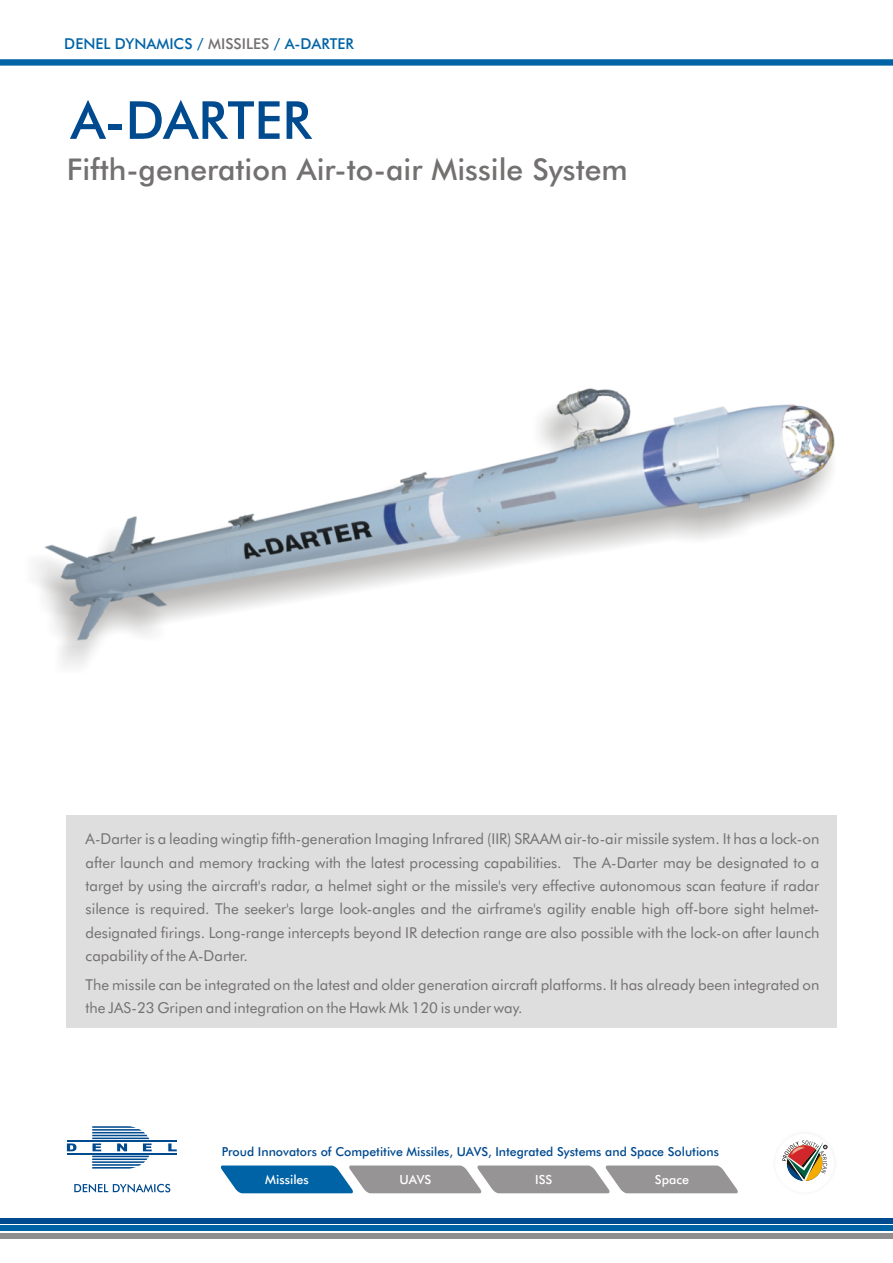
<style>
.page{position:relative;width:893px;height:1263px;background:#fff}
.page>*{position:absolute;margin:0;border:0;box-sizing:border-box;transform-origin:0 0}
.t1{font:500 52.5px "Futura BT";color:#004a8f}
.t2{font:500 30px "Futura BT";color:#737070}
.t3{font:15px/23.4px "Futura BT";color:#737070;text-align:justify}
.t4{font:500 15px "Futura BT";color:#0063a6}
.t5{font:500 12.6px "Futura BT";color:#fff}
.t6{font:500 12.45px "Futura BT";color:#004a8f}
.s1{color:#737070}
</style>
<div class="page">
<div style="left:67px;top:815px;width:770px;height:213px;background:#dedede"></div>
<div style="left:0;top:59px;width:893px;height:7px;background:#0063a6"></div>
<div style="left:0;top:1218px;width:893px;height:5px;background:#004a8f"></div>
<div style="left:0;top:1225px;width:893px;height:6px;background:#0063a6"></div>
<div style="left:0;top:1233px;width:893px;height:5px;background:#8f8f8f"></div>
<img style="left:45px;top:389px;width:790px;height:252px">
<svg style="left:782px;top:1140px;width:45px;height:41px"></svg>
<hr style="left:67px;top:1153px;width:110px;height:1px;background:#004a8f">
<hr style="left:67px;top:1140px;width:110px;height:2px;background:#004a8f">
<svg style="left:168px;top:1143px;width:9px;height:8px"></svg>
<svg style="left:92px;top:1126px;width:60px;height:42px"></svg>
<svg style="left:67px;top:1143px;width:9px;height:8px"></svg>
<svg style="left:74px;top:1184px;width:96px;height:8px"></svg>
<svg style="left:220px;top:1165px;width:518px;height:28px;background:#8196a4"></svg>
<p class="t4" style="left:64px;top:38px;width:291px">DENEL DYNAMICS / <span class="s1">MISSILES</span> / A-DARTER</p>
<h1 class="t1" style="left:71px;top:99px;width:243px">A-DARTER</h1>
<h2 class="t2" style="left:67px;top:157px;width:562px">Fifth-generation Air-to-air Missile System</h2>
<p class="t3" style="left:86px;top:829px;width:735px">A-Darter is a leading wingtip fifth-generation Imaging Infrared (IIR) SRAAM air-to-air missile system. It has a lock-on after launch and memory tracking with the latest processing capabilities. The A-Darter may be designated to a target by using the aircraft's radar, a helmet sight or the missile's very effective autonomous scan feature if radar silence is required. The seeker's large look-angles and the airframe's agility enable high off-bore sight helmet&shy;designated firings. Long-range intercepts beyond IR detection range are also possible with the lock-on after launch capability of the A-Darter.</p>
<p class="t3" style="left:86px;top:974px;width:735px">The missile can be integrated on the latest and older generation aircraft platforms. It has already been integrated on the JAS-23 Gripen and integration on the Hawk Mk 120 is under way.</p>
<p class="t6" style="left:222px;top:1146px;width:499px">Proud Innovators of Competitive Missiles, UAVS, Integrated Systems and Space Solutions</p>
<p class="t5" style="left:265px;top:1174px;width:45px">Missiles</p>
<p class="t5" style="left:400px;top:1174px;width:33px">UAVS</p>
<p class="t5" style="left:535px;top:1174px;width:19px">ISS</p>
<p class="t5" style="left:655px;top:1174px;width:36px">Space</p>
</div>
